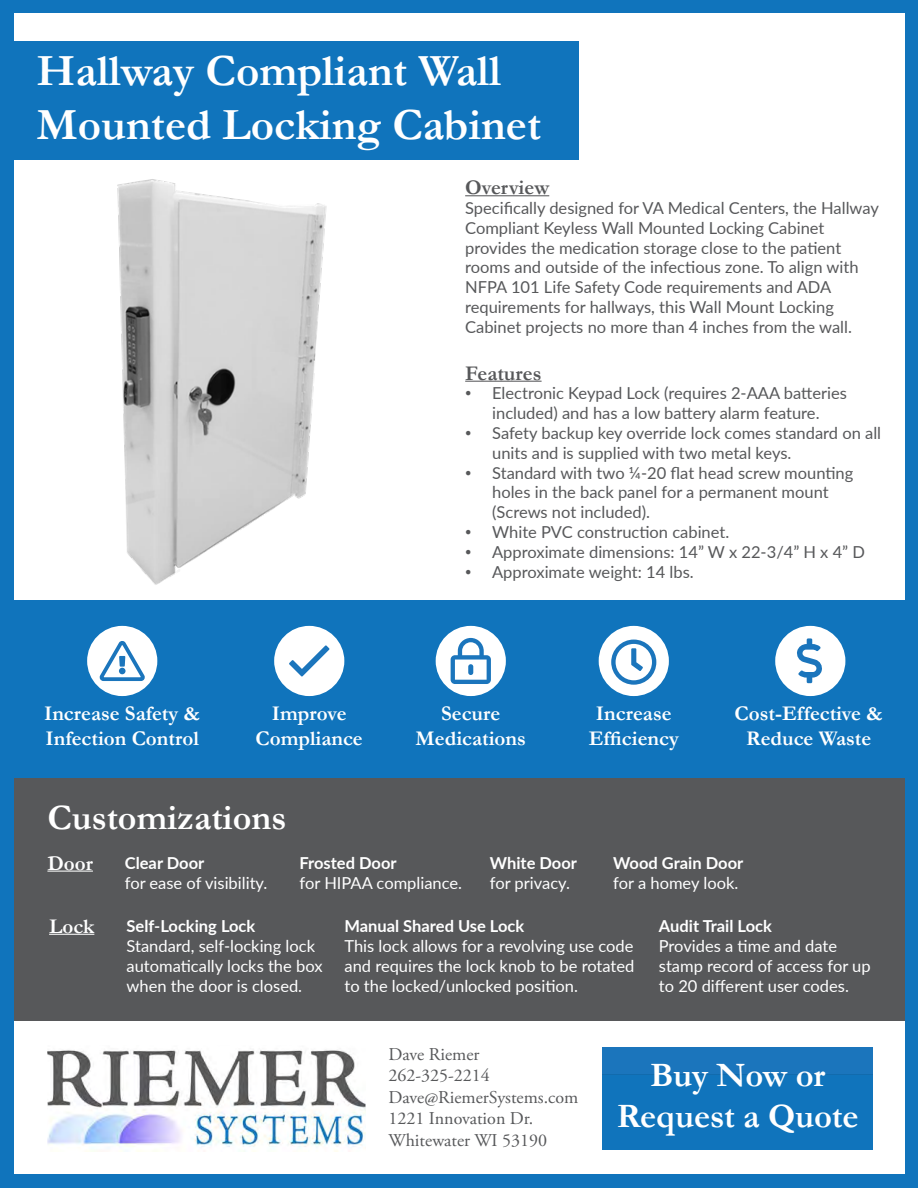
<style>
.page{position:relative;width:918px;height:1188px;background:#1074bc}
.page>*{position:absolute;margin:0;border:0;box-sizing:border-box;transform-origin:0 0}
.t1{font:700 45px "Garamond";color:#fff}
.t2{font:700 36px "Garamond";color:#fff}
.t3{font:700 34.5px "Garamond";letter-spacing:-.005em;color:#fff}
.t4{font:700 21px/25.2px "Garamond";color:#fff;text-align:center}
.t5{font:700 21px "Garamond";color:#57585a}
.t6{font:18px "Adobe Garamond Pro";color:#57585a}
.t7{font:16.5px/19.8px "Lato";color:#57585a}
.t8{font:16.5px/19.8px "Lato";color:#fff}
.t9{font:700 16.5px "Lato";color:#fff}
.s1{font-family:"Garamond";font-size:18px}
</style>
<div class="page">
<div style="left:14px;top:14px;width:891px;height:1160px;background:#fff"></div>
<div style="left:0;top:600px;width:918px;height:178px;background:#1074bc"></div>
<div style="left:0;top:41px;width:579px;height:119px;background:#1074bc"></div>
<img style="left:117px;top:179px;width:210px;height:406px">
<hr style="left:465px;top:195px;width:84px;height:1px;background:#57585a">
<hr style="left:465px;top:381px;width:77px;height:1px;background:#57585a">
<div style="left:436px;top:626px;width:70px;height:70px;background:#fff;border-radius:50%"></div>
<svg style="left:451px;top:638px;width:40px;height:46px"></svg>
<div style="left:274px;top:626px;width:70px;height:70px;background:#fff;border-radius:50%"></div>
<svg style="left:289px;top:645px;width:40px;height:32px"></svg>
<div style="left:599px;top:626px;width:70px;height:70px;background:#fff;border-radius:50%"></div>
<svg style="left:611px;top:640px;width:45px;height:45px"></svg>
<div style="left:775px;top:626px;width:70px;height:70px;background:#fff;border-radius:50%"></div>
<svg style="left:797px;top:638px;width:25px;height:45px"></svg>
<div style="left:87px;top:626px;width:70px;height:70px;background:#fff;border-radius:50%"></div>
<svg style="left:100px;top:641px;width:45px;height:40px"></svg>
<div style="left:14px;top:778px;width:891px;height:243px;background:#57585a"></div>
<hr style="left:47px;top:871px;width:46px;height:1px;background:#fff">
<hr style="left:49px;top:934px;width:45px;height:1px;background:#fff">
<img style="left:603px;top:1047px;width:270px;height:102px">
<img style="left:48px;top:1050px;width:318px;height:101px">
<p class="t1" style="left:37px;top:40px;width:466px">Hallway Compliant Wall</p>
<p class="t1" style="left:37px;top:94px;width:506px">Mounted Locking Cabinet</p>
<p class="t5" style="left:465px;top:173px;width:86px">Overview</p>
<p class="t7" style="left:465px;top:197px;width:415px">Specifically designed for VA Medical Centers, the Hallway Compliant Keyless Wall Mounted Locking Cabinet provides the medication storage close to the patient rooms and outside of the infectious zone. To align with NFPA 101 Life Safety Code requirements and ADA requirements for hallways, this Wall Mount Locking Cabinet projects no more than 4 inches from the wall.</p>
<p class="t5" style="left:465px;top:359px;width:78px">Features</p>
<p class="t7" style="left:465px;top:383px;width:383px;text-align:center"><span class="s1">•</span> Electronic Keypad Lock (requires 2-AAA batteries included) and has a low battery alarm feature.</p>
<p class="t7" style="left:492px;top:422px;width:390px;text-indent:-27px"><span class="s1">•</span> Safety backup key override lock comes standard on all units and is supplied with two metal keys.</p>
<p class="t7" style="left:492px;top:462px;width:363px;text-indent:-27px"><span class="s1">•</span> Standard with two ¼-20 flat head screw mounting holes in the back panel for a permanent mount (Screws not included).</p>
<p class="t7" style="left:465px;top:521px;width:266px"><span class="s1">•</span> White PVC construction cabinet.</p>
<p class="t7" style="left:465px;top:541px;width:401px"><span class="s1">•</span> Approximate dimensions: 14” W x 22-3/4” H x 4” D</p>
<p class="t7" style="left:465px;top:561px;width:230px"><span class="s1">•</span> Approximate weight: 14 lbs.</p>
<p class="t4" style="left:44px;top:701px;width:158px;text-align:left">Increase Safety &amp;<br>Infection Control</p>
<p class="t4" style="left:416px;top:701px;width:112px">Secure<br>Medications</p>
<p class="t4" style="left:256px;top:701px;width:109px">Improve<br>Compliance</p>
<p class="t4" style="left:589px;top:701px;width:92px">Increase<br>Efficiency</p>
<p class="t4" style="left:735px;top:701px;width:150px">Cost-Effective &amp;<br>Reduce Waste</p>
<p class="t2" style="left:47px;top:793px;width:240px">Customizations</p>
<p class="t4" style="left:47px;top:850px;width:47px">Door</p>
<p class="t9" style="left:125px;top:851px;width:81px">Clear Door</p>
<p class="t8" style="left:125px;top:872px;width:144px">for ease of visibility.</p>
<p class="t9" style="left:300px;top:851px;width:99px">Frosted Door</p>
<p class="t8" style="left:300px;top:872px;width:164px">for HIPAA compliance.</p>
<p class="t9" style="left:490px;top:851px;width:89px">White Door</p>
<p class="t8" style="left:490px;top:872px;width:82px">for privacy.</p>
<p class="t9" style="left:613px;top:851px;width:131px">Wood Grain Door</p>
<p class="t8" style="left:613px;top:872px;width:127px">for a homey look.</p>
<p class="t4" style="left:49px;top:914px;width:47px">Lock</p>
<p class="t9" style="left:344px;top:914px;width:181px">Manual Shared Use Lock</p>
<p class="t8" style="left:344px;top:935px;width:291px;text-align:justify">This lock allows for a revolving use code and requires the lock knob to be rotated to the locked/unlocked position.</p>
<p class="t9" style="left:127px;top:914px;width:130px">Self-Locking Lock</p>
<p class="t8" style="left:127px;top:935px;width:198px">Standard, self-locking lock automatically locks the box when the door is closed.</p>
<p class="t9" style="left:659px;top:914px;width:115px">Audit Trail Lock</p>
<p class="t8" style="left:659px;top:935px;width:213px">Provides a time and date stamp record of access for up to 20 different user codes.</p>
<p class="t6" style="left:388px;top:1043px;width:93px">Dave Riemer</p>
<p class="t6" style="left:388px;top:1065px;width:103px">262-325-2214</p>
<p class="t6" style="left:388px;top:1086px;width:191px">Dave@RiemerSystems.com</p>
<p class="t6" style="left:388px;top:1108px;width:146px">1221 Innovation Dr.</p>
<p class="t6" style="left:388px;top:1129px;width:160px">Whitewater WI 53190</p>
<p class="t3" style="left:650px;top:1052px;width:177px">Buy Now or</p>
<p class="t3" style="left:617px;top:1093px;width:243px">Request a Quote</p>
</div>
